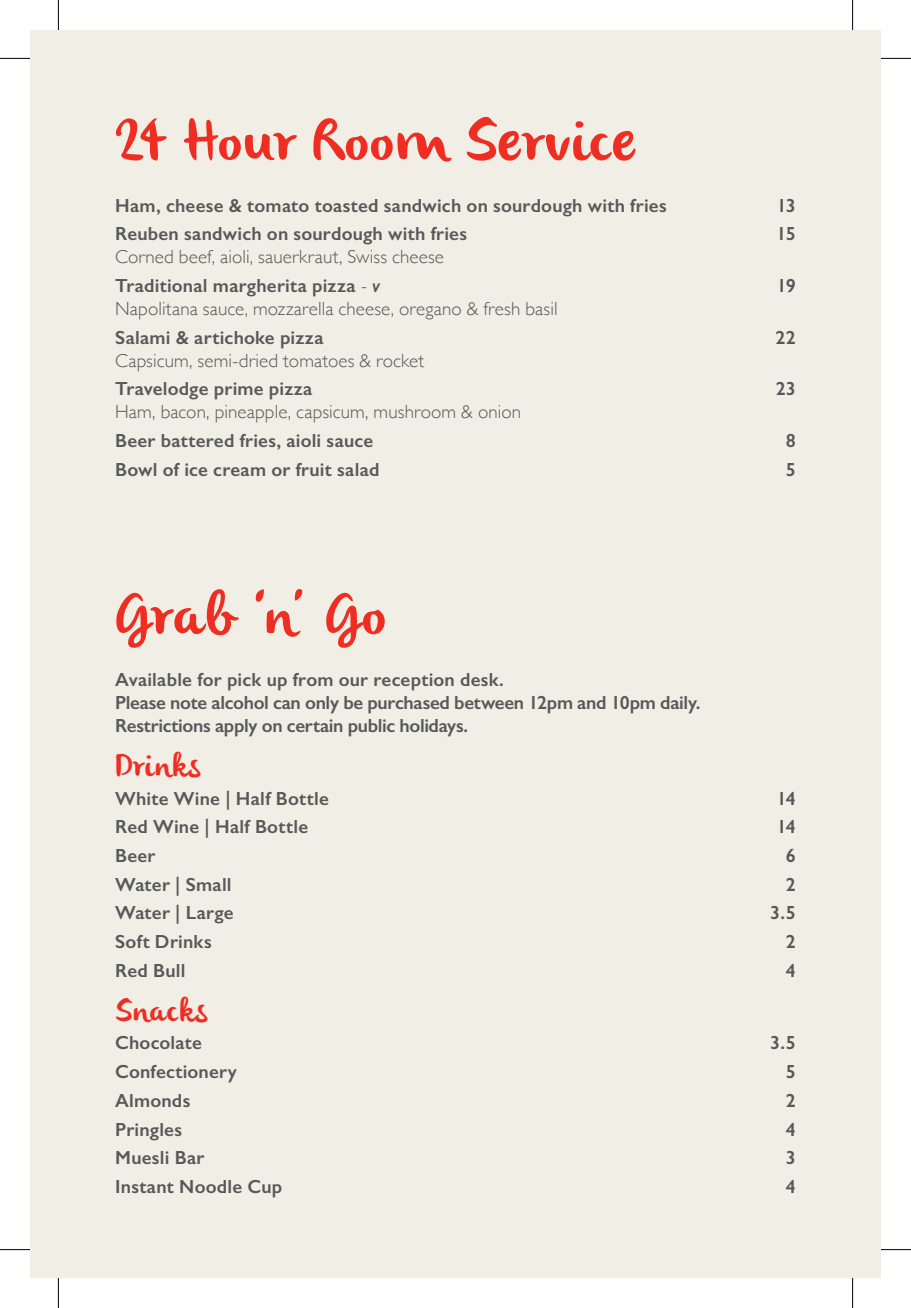
<style>
.page{position:relative;width:911px;height:1308px;background:#fff}
.page>*{position:absolute;margin:0;border:0;box-sizing:border-box;transform-origin:0 0}
.Heading{font:60px "Olivier";letter-spacing:.035em;color:#ee2e22}
.Category{font:32px "Olivier";letter-spacing:.03em;color:#ee2e22}
.Item{font:600 19px "Gill Sans";letter-spacing:.01em;color:#57585a}
.Item-2{font:300 19px "Gill Sans";letter-spacing:.005em;color:#57585a}
.Item-3{font:600 19px/23px "Gill Sans";letter-spacing:-.015em;color:#57585a}
.s1{font-weight:300}
.s2{font-style:italic}
</style>
<div class="page">
<div style="left:30px;top:30px;width:850px;height:1247px;background:#f1eee5"></div>
<hr style="left:0;top:58px;width:30px;height:1px;background:#000">
<hr style="left:880px;top:58px;width:30px;height:1px;background:#000">
<hr style="left:0;top:1249px;width:30px;height:1px;background:#000">
<hr style="left:880px;top:1249px;width:30px;height:1px;background:#000">
<hr style="left:58px;top:0;width:1px;height:30px;background:#000">
<hr style="left:58px;top:1277px;width:1px;height:30px;background:#000">
<hr style="left:852px;top:0;width:1px;height:30px;background:#000">
<hr style="left:852px;top:1277px;width:1px;height:30px;background:#000">
<p class="Heading" style="left:115px;top:106px;width:522px">24 Hour Room Service</p>
<p class="Item" style="left:115px;top:193px;width:553px">Ham, cheese &amp; tomato toasted sandwich on sourdough with fries</p>
<p class="Item" style="left:776px;top:193px;width:21px">13</p>
<p class="Item" style="left:115px;top:222px;width:353px">Reuben sandwich on sourdough with fries</p>
<p class="Item" style="left:776px;top:222px;width:21px">15</p>
<p class="Item-2" style="left:115px;top:242px;width:330px">Corned beef, aioli, sauerkraut, Swiss cheese</p>
<p class="Item" style="left:115px;top:274px;width:267px">Traditional margherita pizza <span class="s1">-</span> <span class="s2">v</span></p>
<p class="Item" style="left:776px;top:274px;width:21px">19</p>
<p class="Item-2" style="left:115px;top:294px;width:444px">Napolitana sauce, mozzarella cheese, oregano &amp; fresh basil</p>
<p class="Item" style="left:115px;top:325px;width:210px">Salami &amp; artichoke pizza</p>
<p class="Item" style="left:775px;top:325px;width:22px">22</p>
<p class="Item-2" style="left:115px;top:345px;width:310px">Capsicum, semi-dried tomatoes &amp; rocket</p>
<p class="Item" style="left:115px;top:377px;width:199px">Travelodge prime pizza</p>
<p class="Item" style="left:775px;top:377px;width:22px">23</p>
<p class="Item-2" style="left:115px;top:397px;width:407px">Ham, bacon, pineapple, capsicum, mushroom &amp; onion</p>
<p class="Item" style="left:115px;top:429px;width:260px">Beer battered fries, aioli sauce</p>
<p class="Item" style="left:785px;top:429px;width:12px">8</p>
<p class="Item" style="left:115px;top:457px;width:266px">Bowl of ice cream or fruit salad</p>
<p class="Item" style="left:785px;top:457px;width:12px">5</p>
<p class="Heading" style="left:115px;top:580px;width:273px">Grab ‘n’ Go</p>
<p class="Item-3" style="left:115px;top:667px;width:587px">Available for pick up from our reception desk.<br>Please note alcohol can only be purchased between 12pm and 10pm daily.<br>Restrictions apply on certain public holidays.</p>
<p class="Category" style="left:115px;top:747px;width:87px">Drinks</p>
<p class="Item" style="left:115px;top:786px;width:215px">White Wine | Half Bottle</p>
<p class="Item" style="left:776px;top:786px;width:21px">14</p>
<p class="Item" style="left:115px;top:815px;width:194px">Red Wine | Half Bottle</p>
<p class="Item" style="left:776px;top:815px;width:21px">14</p>
<p class="Item" style="left:115px;top:844px;width:42px">Beer</p>
<p class="Item" style="left:785px;top:844px;width:12px">6</p>
<p class="Item" style="left:115px;top:872px;width:118px">Water | Small</p>
<p class="Item" style="left:785px;top:872px;width:12px">2</p>
<p class="Item" style="left:115px;top:901px;width:120px">Water | Large</p>
<p class="Item" style="left:770px;top:901px;width:27px">3.5</p>
<p class="Item" style="left:115px;top:930px;width:98px">Soft Drinks</p>
<p class="Item" style="left:785px;top:930px;width:12px">2</p>
<p class="Item" style="left:115px;top:958px;width:72px">Red Bull</p>
<p class="Item" style="left:785px;top:958px;width:12px">4</p>
<p class="Category" style="left:115px;top:992px;width:94px">Snacks</p>
<p class="Item" style="left:115px;top:1031px;width:88px">Chocolate</p>
<p class="Item" style="left:770px;top:1031px;width:27px">3.5</p>
<p class="Item" style="left:115px;top:1060px;width:123px">Confectionery</p>
<p class="Item" style="left:785px;top:1060px;width:12px">5</p>
<p class="Item" style="left:115px;top:1088px;width:77px">Almonds</p>
<p class="Item" style="left:785px;top:1088px;width:12px">2</p>
<p class="Item" style="left:115px;top:1117px;width:68px">Pringles</p>
<p class="Item" style="left:785px;top:1117px;width:12px">4</p>
<p class="Item" style="left:115px;top:1146px;width:91px">Muesli Bar</p>
<p class="Item" style="left:785px;top:1146px;width:12px">3</p>
<p class="Item" style="left:115px;top:1174px;width:169px">Instant Noodle Cup</p>
<p class="Item" style="left:785px;top:1174px;width:12px">4</p>
</div>
